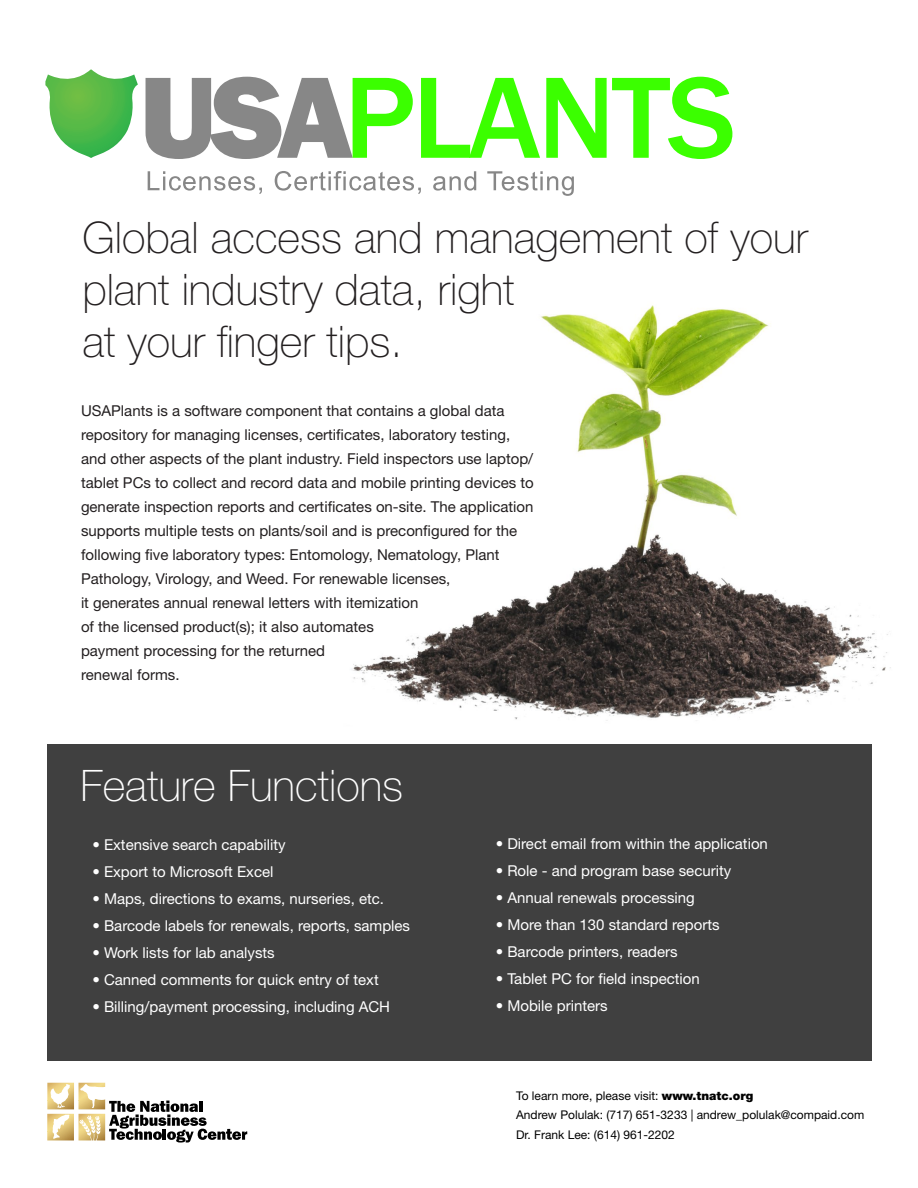
<style>
.page{position:relative;width:918px;height:1188px;background:#fff}
.page>*{position:absolute;margin:0;border:0;box-sizing:border-box;transform-origin:0 0}
.t1{font:100 43.5px/52.2px "Helvetica Neue LT Std";color:#231f20}
.t2{font:100 43.5px "Helvetica Neue LT Std";color:#fff}
.t3{font:15px/24px "Helvetica Neue LT Std";color:#231f20}
.t4{font:15px "Helvetica Neue LT Std";color:#fff}
.t5{font:12px "Helvetica Neue LT Std";color:#000}
.s1{font-weight:900}
</style>
<div class="page">
<img style="left:353px;top:305px;width:538px;height:416px">
<div style="left:47px;top:744px;width:825px;height:317px;background:#404040"></div>
<svg style="left:45px;top:70px;width:93px;height:88px"></svg>
<svg style="left:148px;top:171px;width:114px;height:23px"></svg>
<svg style="left:275px;top:171px;width:146px;height:23px"></svg>
<svg style="left:433px;top:171px;width:43px;height:20px"></svg>
<svg style="left:487px;top:171px;width:87px;height:25px"></svg>
<svg style="left:146px;top:77px;width:267px;height:82px"></svg>
<svg style="left:421px;top:78px;width:119px;height:80px"></svg>
<svg style="left:546px;top:77px;width:186px;height:82px"></svg>
<svg style="left:47px;top:1083px;width:200px;height:60px"></svg>
<p class="t1" style="left:82px;top:211px;width:727px">Global access and management of your plant industry data, right<br>at your finger tips.</p>
<p class="t3" style="left:81px;top:399px;width:454px">USAPlants is a software component that contains a global data repository for managing licenses, certificates, laboratory testing, and other aspects of the plant industry. Field inspectors use laptop/ tablet PCs to collect and record data and mobile printing devices to generate inspection reports and certificates on-site. The application supports multiple tests on plants/soil and is preconfigured for the following five laboratory types: Entomology, Nematology, Plant Pathology, Virology, and Weed. For renewable licenses,<br>it generates annual renewal letters with itemization<br>of the licensed product(s); it also automates<br>payment processing for the returned<br>renewal forms.</p>
<p class="t2" style="left:80px;top:760px;width:324px">Feature Functions</p>
<p class="t4" style="left:92px;top:836px;width:195px">• Extensive search capability</p>
<p class="t4" style="left:92px;top:863px;width:183px">• Export to Microsoft Excel</p>
<p class="t4" style="left:92px;top:890px;width:293px">• Maps, directions to exams, nurseries, etc.</p>
<p class="t4" style="left:92px;top:917px;width:319px">• Barcode labels for renewals, reports, samples</p>
<p class="t4" style="left:92px;top:944px;width:184px">• Work lists for lab analysts</p>
<p class="t4" style="left:92px;top:971px;width:288px">• Canned comments for quick entry of text</p>
<p class="t4" style="left:92px;top:998px;width:299px">• Billing/payment processing, including ACH</p>
<p class="t4" style="left:496px;top:835px;width:274px">• Direct email from within the application</p>
<p class="t4" style="left:496px;top:862px;width:237px">• Role - and program base security</p>
<p class="t4" style="left:496px;top:889px;width:201px">• Annual renewals processing</p>
<p class="t4" style="left:496px;top:916px;width:225px">• More than 130 standard reports</p>
<p class="t4" style="left:496px;top:943px;width:183px">• Barcode printers, readers</p>
<p class="t4" style="left:496px;top:970px;width:206px">• Tablet PC for field inspection</p>
<p class="t4" style="left:496px;top:997px;width:113px">• Mobile printers</p>
<p class="t5" style="left:516px;top:1088px;width:239px">To learn more, please visit: <span class="s1">www.tnatc.org</span></p>
<p class="t5" style="left:516px;top:1108px;width:350px">Andrew Polulak: (717) 651-3233 | andrew_polulak@compaid.com</p>
<p class="t5" style="left:516px;top:1127px;width:160px">Dr. Frank Lee: (614) 961-2202</p>
</div>
